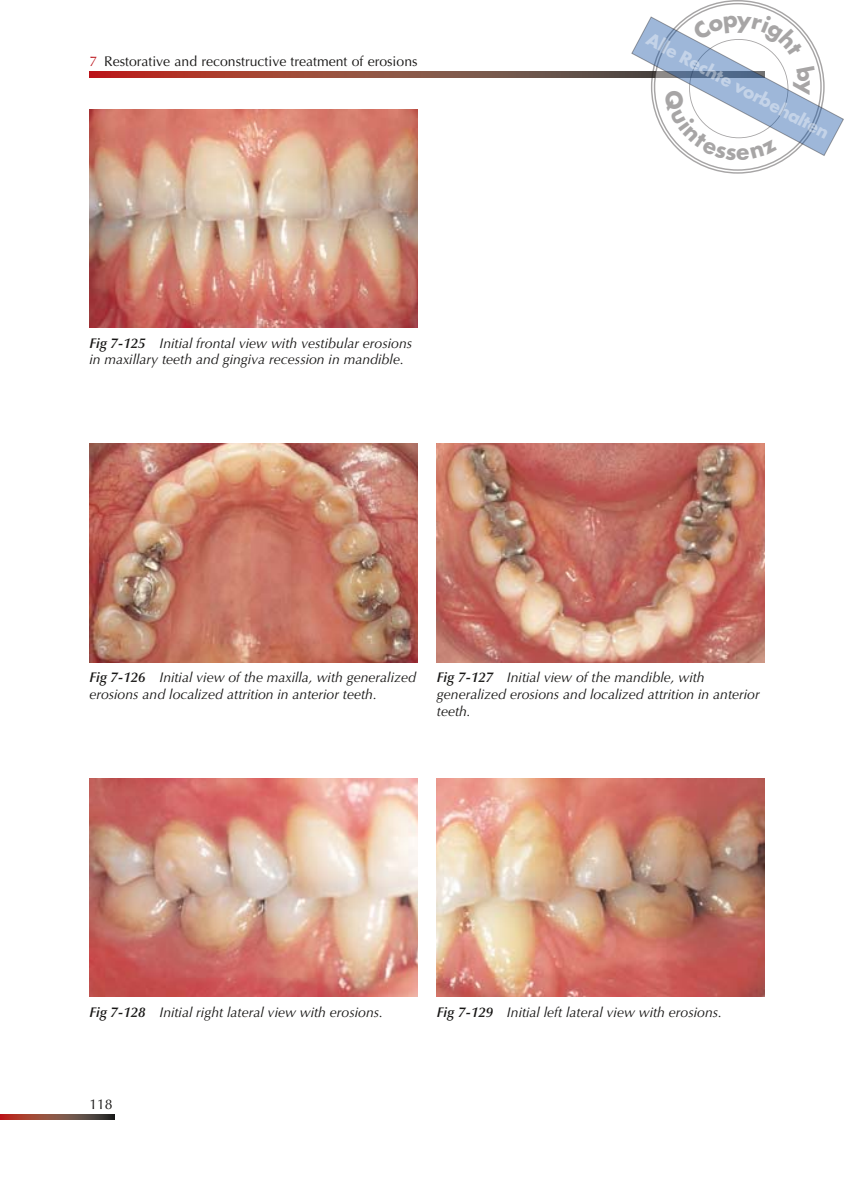
<style>
.page{position:relative;width:844px;height:1191px;background:#fff}
.page>*{position:absolute;margin:0;border:0;box-sizing:border-box;transform-origin:0 0}
.t1{font:700 19.25px "Futura T";color:rgb(255 255 255/.4)}
.t2{font:italic 14px/16.6px "Optima LT Std";color:#171615}
.t3{font:14px "Optima LT Std";color:#171615}
.s1{color:#bb1219}
.s2{font-weight:600}
</style>
<div class="page">
<svg style="left:89px;top:72px;width:541px;height:5px;background:#8f483b"></svg>
<svg style="left:0;top:1114px;width:114px;height:5px"></svg>
<img style="left:89px;top:109px;width:328px;height:218px">
<img style="left:89px;top:778px;width:328px;height:218px">
<img style="left:437px;top:778px;width:327px;height:218px">
<img style="left:89px;top:444px;width:328px;height:218px">
<img style="left:437px;top:444px;width:327px;height:218px">
<svg style="left:630px;top:0;width:213px;height:174px"></svg>
<p class="t3" style="left:89px;top:55px;width:329px"><span class="s1">7</span> Restorative and reconstructive treatment of erosions</p>
<p class="t2" style="left:89px;top:334px;width:324px"><span class="s2">Fig 7-125</span> Initial frontal view with vestibular erosions in maxillary teeth and gingiva recession in mandible.</p>
<h1 class="t1" style="left:652px;top:30px;width:206px;rotate:28deg">Alle Rechte vorbehalten</h1>
<p class="t2" style="left:89px;top:669px;width:328px"><span class="s2">Fig 7-126</span> Initial view of the maxilla, with generalized erosions and localized attrition in anterior teeth.</p>
<p class="t2" style="left:437px;top:669px;width:324px"><span class="s2">Fig 7-127</span> Initial view of the mandible, with generalized erosions and localized attrition in anterior teeth.</p>
<p class="t2" style="left:89px;top:1004px;width:295px"><span class="s2">Fig 7-128</span> Initial right lateral view with erosions.</p>
<p class="t2" style="left:437px;top:1004px;width:287px"><span class="s2">Fig 7-129</span> Initial left lateral view with erosions.</p>
<p class="t3" style="left:89px;top:1098px;width:25px">118</p>
</div>
